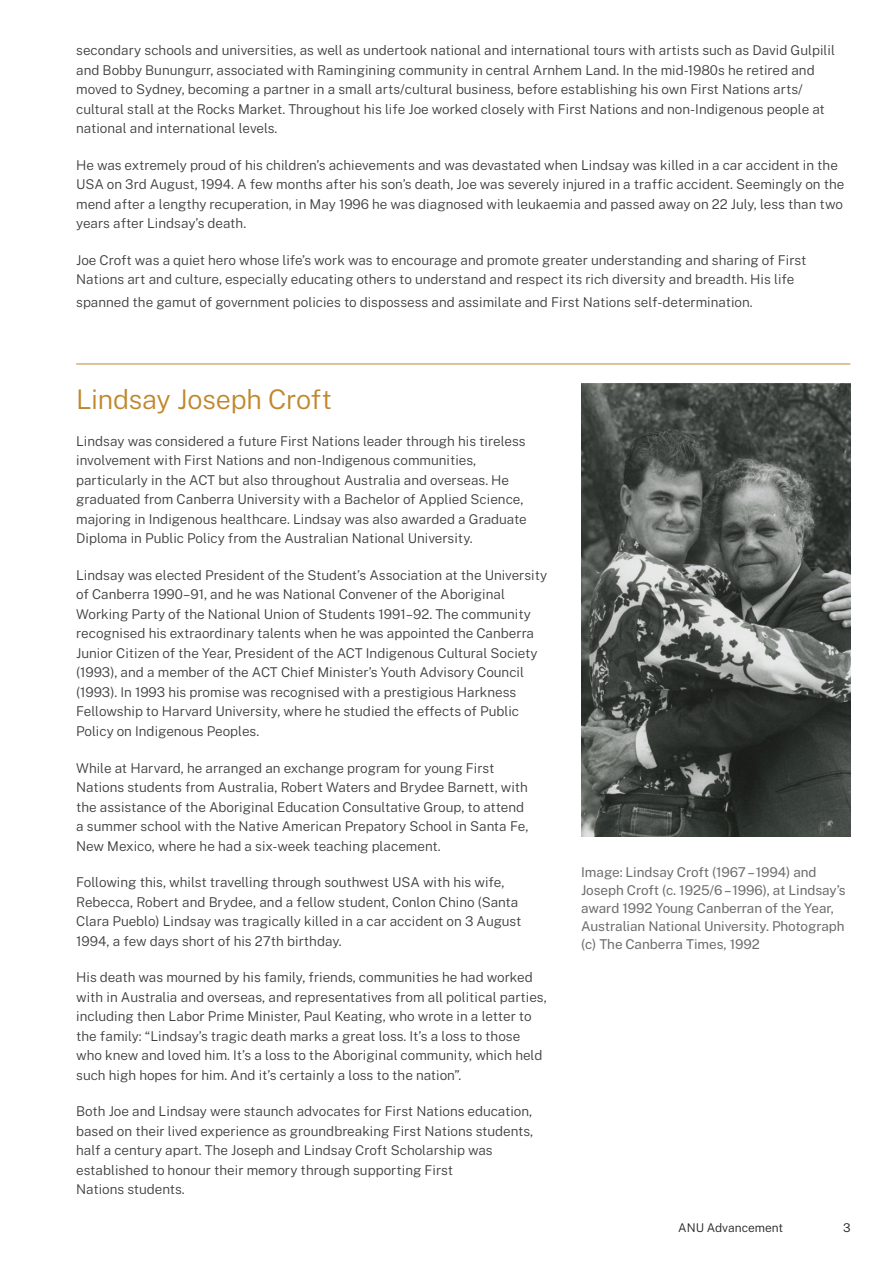
<style>
.page{position:relative;width:893px;height:1263px;background:#fff}
.page>*{position:absolute;margin:0;border:0;box-sizing:border-box;transform-origin:0 0}
.t1{font:300 27px "Public Sans";letter-spacing:-.01em;color:#c0882b}
.Bodycopy_10_15{font:300 13.5px/19.5px "Public Sans";color:#3e3e3f}
.Footer_caption_9_1{font:13.5px/18px "Public Sans";letter-spacing:-.005em;color:#6c6d70}
.t2{font:300 12px "Public Sans";color:#231f20}
</style>
<div class="page">
<img style="left:581px;top:384px;width:269px;height:453px">
<hr style="left:76px;top:364px;width:774px;height:1px;background:#c0882b">
<p class="Bodycopy_10_15" style="left:76px;top:40px;width:760px">secondary schools and universities, as well as undertook national and international tours with artists such as David Gulpilil and Bobby Bunungurr, associated with Ramingining community in central Arnhem Land. In the mid-1980s he retired and moved to Sydney, becoming a partner in a small arts/cultural business, before establishing his own First Nations arts/ cultural stall at the Rocks Market. Throughout his life Joe worked closely with First Nations and non-Indigenous people at national and international levels.</p>
<p class="Bodycopy_10_15" style="left:76px;top:154px;width:770px">He was extremely proud of his children’s achievements and was devastated when Lindsay was killed in a car accident in the USA on 3rd August, 1994. A few months after his son’s death, Joe was severely injured in a traffic accident. Seemingly on the mend after a lengthy recuperation, in May 1996 he was diagnosed with leukaemia and passed away on 22 July, less than two years after Lindsay’s death.</p>
<p class="Bodycopy_10_15" style="left:76px;top:249px;width:732px">Joe Croft was a quiet hero whose life’s work was to encourage and promote greater understanding and sharing of First<br>Nations art and culture, especially educating others to understand and respect its rich diversity and breadth. His life</p>
<p class="Bodycopy_10_15" style="left:76px;top:291px;width:678px">spanned the gamut of government policies to dispossess and assimilate and First Nations self-determination.</p>
<p class="t1" style="left:76px;top:380px;width:257px">Lindsay Joseph Croft</p>
<p class="Bodycopy_10_15" style="left:76px;top:430px;width:452px">Lindsay was considered a future First Nations leader through his tireless involvement with First Nations and non-Indigenous communities, particularly in the ACT but also throughout Australia and overseas. He graduated from Canberra University with a Bachelor of Applied Science, majoring in Indigenous healthcare. Lindsay was also awarded a Graduate Diploma in Public Policy from the Australian National University.</p>
<p class="Bodycopy_10_15" style="left:76px;top:564px;width:473px">Lindsay was elected President of the Student’s Association at the University of Canberra 1990–91, and he was National Convener of the Aboriginal Working Party of the National Union of Students 1991–92. The community recognised his extraordinary talents when he was appointed the Canberra Junior Citizen of the Year, President of the ACT Indigenous Cultural Society (1993), and a member of the ACT Chief Minister’s Youth Advisory Council (1993). In 1993 his promise was recognised with a prestigious Harkness Fellowship to Harvard University, where he studied the effects of Public Policy on Indigenous Peoples.</p>
<p class="Bodycopy_10_15" style="left:76px;top:757px;width:454px">While at Harvard, he arranged an exchange program for young First Nations students from Australia, Robert Waters and Brydee Barnett, with the assistance of the Aboriginal Education Consultative Group, to attend a summer school with the Native American Prepatory School in Santa Fe, New Mexico, where he had a six-week teaching placement.</p>
<p class="Bodycopy_10_15" style="left:76px;top:871px;width:447px">Following this, whilst travelling through southwest USA with his wife, Rebecca, Robert and Brydee, and a fellow student, Conlon Chino (Santa Clara Pueblo) Lindsay was tragically killed in a car accident on 3 August 1994, a few days short of his 27th birthday.</p>
<p class="Bodycopy_10_15" style="left:76px;top:966px;width:472px">His death was mourned by his family, friends, communities he had worked with in Australia and overseas, and representatives from all political parties, including then Labor Prime Minister, Paul Keating, who wrote in a letter to the family: “Lindsay’s tragic death marks a great loss. It’s a loss to those who knew and loved him. It’s a loss to the Aboriginal community, which held such high hopes for him. And it’s certainly a loss to the nation”.</p>
<p class="Bodycopy_10_15" style="left:76px;top:1100px;width:459px">Both Joe and Lindsay were staunch advocates for First Nations education, based on their lived experience as groundbreaking First Nations students, half a century apart. The Joseph and Lindsay Croft Scholarship was established to honour their memory through supporting First<br>Nations students.</p>
<p class="Footer_caption_9_1" style="left:581px;top:862px;width:266px">Image: Lindsay Croft (1967 – 1994) and Joseph Croft (c. 1925/6 – 1996), at Lindsay’s award 1992 Young Canberran of the Year, Australian National University. Photograph (c) The Canberra Times, 1992</p>
<p class="t2" style="left:678px;top:1219px;width:106px">ANU Advancement</p>
<p class="t2" style="left:843px;top:1219px;width:9px">3</p>
</div>
